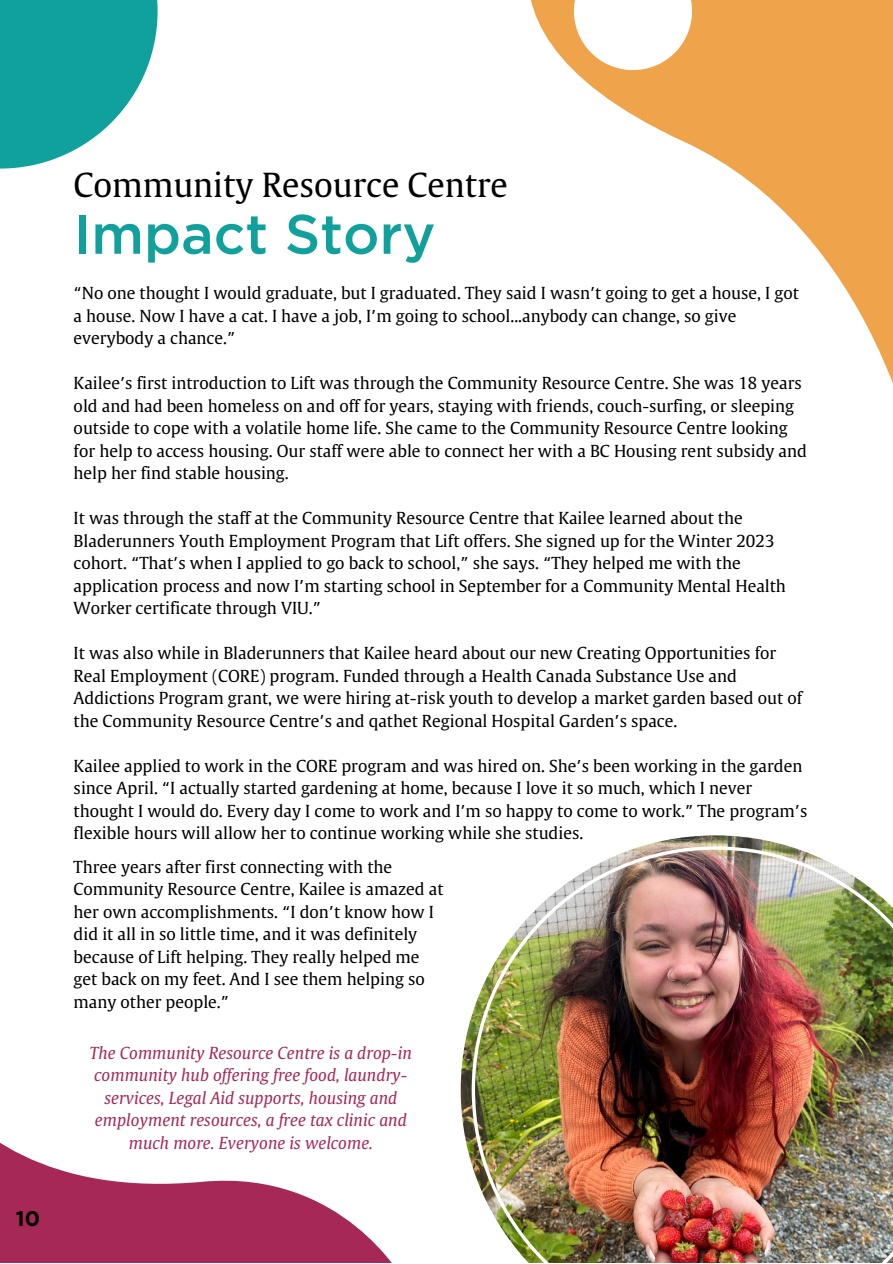
<style>
.page{position:relative;width:893px;height:1264px;background:#fff}
.page>*{position:absolute;margin:0;border:0;box-sizing:border-box;transform-origin:0 0}
.t1{font:500 55.5px "Gotham";color:#10a19d}
.t2{font:33px "Gulliver";color:#000}
.t3{font:700 21px "Gotham";color:#000}
.t4{font:16.5px/22.5px "Gulliver";color:#000}
.t5{font:italic 16.5px/22.5px "Gulliver";color:#a62856;text-align:center}
.s1{font-family:"Noto Sans Gurmukhi"}
</style>
<div class="page">
<svg style="left:0;top:1143px;width:391px;height:119px;fill:#a62856"></svg>
<svg style="left:531px;top:0;width:361px;height:381px"></svg>
<svg style="left:574px;top:0;width:118px;height:70px"></svg>
<svg style="left:0;top:0;width:157px;height:168px"></svg>
<img style="left:460px;top:835px;width:328px;height:327px">
<img style="left:471px;top:846px;width:421px;height:416px">
<p class="t3" style="left:16px;top:1210px;width:26px">10</p>
<p class="t2" style="left:74px;top:164px;width:436px">Community Resource Centre</p>
<p class="t1" style="left:74px;top:213px;width:363px">Impact Story</p>
<p class="t4" style="left:74px;top:282px;width:726px"><span class="s1">“</span>No one thought I would graduate, but I graduated. They said I wasn<span class="s1">’</span>t going to get a house, I got a house. Now I have a cat. I have a job, I<span class="s1">’</span>m going to school...anybody can change, so give everybody a chance.<span class="s1">”</span></p>
<p class="t4" style="left:74px;top:372px;width:734px">Kailee<span class="s1">’</span>s first introduction to Lift was through the Community Resource Centre. She was 18 years old and had been homeless on and off for years, staying with friends, couch-surfing, or sleeping outside to cope with a volatile home life. She came to the Community Resource Centre looking for help to access housing. Our staff were able to connect her with a BC Housing rent subsidy and help her find stable housing.</p>
<p class="t4" style="left:74px;top:507px;width:713px">It was through the staff at the Community Resource Centre that Kailee learned about the Bladerunners Youth Employment Program that Lift offers. She signed up for the Winter 2023 cohort. <span class="s1">“</span>That<span class="s1">’</span>s when I applied to go back to school,<span class="s1">”</span> she says. <span class="s1">“</span>They helped me with the application process and now I<span class="s1">’</span>m starting school in September for a Community Mental Health Worker certificate through VIU.<span class="s1">”</span></p>
<p class="t4" style="left:74px;top:642px;width:730px">It was also while in Bladerunners that Kailee heard about our new Creating Opportunities for Real Employment (CORE) program. Funded through a Health Canada Substance Use and Addictions Program grant, we were hiring at-risk youth to develop a market garden based out of the Community Resource Centre<span class="s1">’</span>s and qathet Regional Hospital Garden<span class="s1">’</span>s space.</p>
<p class="t4" style="left:74px;top:754px;width:735px">Kailee applied to work in the CORE program and was hired on. She<span class="s1">’</span>s been working in the garden since April. <span class="s1">“</span>I actually started gardening at home, because I love it so much, which I never thought I would do. Every day I come to work and I<span class="s1">’</span>m so happy to come to work.<span class="s1">”</span> The program<span class="s1">’</span>s flexible hours will allow her to continue working while she studies.</p>
<p class="t4" style="left:74px;top:855px;width:371px">Three years after first connecting with the Community Resource Centre, Kailee is amazed at her own accomplishments. <span class="s1">“</span>I don<span class="s1">’</span>t know how I did it all in so little time, and it was definitely because of Lift helping. They really helped me get back on my feet. And I see them helping so many other people.<span class="s1">”</span></p>
<p class="t5" style="left:90px;top:1041px;width:323px">The Community Resource Centre is a drop-in community hub offering free food, laundry&shy;services, Legal Aid supports, housing and employment resources, a free tax clinic and much more. Everyone is welcome.</p>
</div>
